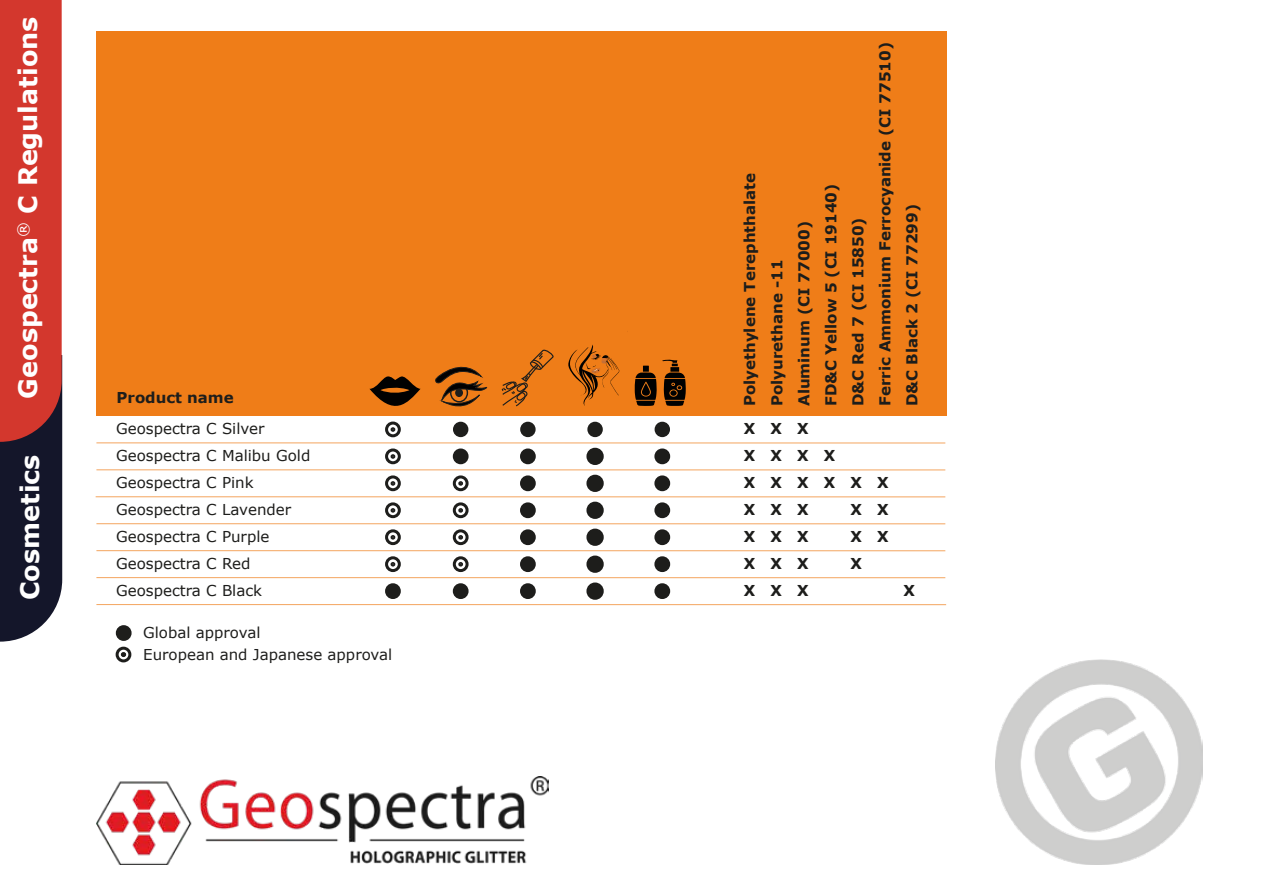
<style>
.page{position:relative;width:1263px;height:893px;background:#fff}
.page>*{position:absolute;margin:0;border:0;box-sizing:border-box;transform-origin:0 0}
.t1{font:700 25.5px "Verdana";color:#fff}
.t2{font:700 15px/27px "Verdana";color:#1d1d1b;text-align:justify}
.t3{font:15px/27px "Verdana";color:#1d1d1b}
.t4{font:15px/21.5px "Verdana";color:#1e1e1c}
.t5{font:700 15px "Verdana";color:#1e1e1c}
</style>
<div class="page">
<img style="left:995px;top:659px;width:208px;height:206px">
<svg style="left:0;top:0;width:62px;height:642px;background:#983131"></svg>
<div style="left:589px;top:477px;width:12px;height:13px;background:#1d1d1b;border-radius:50%"></div>
<div style="left:586px;top:475px;width:18px;height:17px;border:4px solid #1d1d1b;border-radius:50%"></div>
<div style="left:521px;top:477px;width:13px;height:13px;background:#1d1d1b;border-radius:50%"></div>
<div style="left:520px;top:475px;width:16px;height:16px;border:3px solid #1d1d1b;border-radius:50%"></div>
<div style="left:656px;top:477px;width:13px;height:13px;background:#1d1d1b;border-radius:50%"></div>
<div style="left:654px;top:475px;width:16px;height:16px;border:3px solid #1d1d1b;border-radius:50%"></div>
<svg style="left:387px;top:477px;width:12px;height:13px"></svg>
<div style="left:385px;top:475px;width:16px;height:16px;border:3px solid #1e1e1c;border-radius:50%"></div>
<svg style="left:391px;top:481px;width:4px;height:5px"></svg>
<div style="left:453px;top:475px;width:16px;height:16px;border:3px solid #1e1e1c;border-radius:50%"></div>
<svg style="left:458px;top:481px;width:5px;height:5px"></svg>
<div style="left:117px;top:627px;width:13px;height:12px;background:#1e1e1c;border-radius:50%"></div>
<div style="left:116px;top:625px;width:16px;height:16px;border:3px solid #1e1e1c;border-radius:50%"></div>
<div style="left:116px;top:647px;width:15px;height:15px;border:3px solid #1e1e1c;border-radius:50%"></div>
<svg style="left:121px;top:652px;width:5px;height:5px"></svg>
<div style="left:454px;top:450px;width:13px;height:13px;background:#1d1d1b;border-radius:50%"></div>
<div style="left:453px;top:448px;width:16px;height:16px;border:3px solid #1d1d1b;border-radius:50%"></div>
<div style="left:589px;top:450px;width:12px;height:13px;background:#1d1d1b;border-radius:50%"></div>
<div style="left:586px;top:448px;width:18px;height:17px;border:4px solid #1d1d1b;border-radius:50%"></div>
<div style="left:521px;top:450px;width:13px;height:13px;background:#1d1d1b;border-radius:50%"></div>
<div style="left:520px;top:448px;width:16px;height:16px;border:3px solid #1d1d1b;border-radius:50%"></div>
<div style="left:656px;top:450px;width:13px;height:13px;background:#1d1d1b;border-radius:50%"></div>
<div style="left:654px;top:448px;width:16px;height:16px;border:3px solid #1d1d1b;border-radius:50%"></div>
<svg style="left:387px;top:450px;width:12px;height:13px"></svg>
<div style="left:385px;top:448px;width:16px;height:16px;border:3px solid #1e1e1c;border-radius:50%"></div>
<svg style="left:391px;top:454px;width:4px;height:5px"></svg>
<div style="left:589px;top:504px;width:12px;height:13px;background:#1d1d1b;border-radius:50%"></div>
<div style="left:586px;top:502px;width:18px;height:17px;border:4px solid #1d1d1b;border-radius:50%"></div>
<div style="left:521px;top:504px;width:13px;height:13px;background:#1d1d1b;border-radius:50%"></div>
<div style="left:520px;top:502px;width:16px;height:16px;border:3px solid #1d1d1b;border-radius:50%"></div>
<div style="left:656px;top:504px;width:13px;height:13px;background:#1d1d1b;border-radius:50%"></div>
<div style="left:654px;top:502px;width:16px;height:16px;border:3px solid #1d1d1b;border-radius:50%"></div>
<svg style="left:387px;top:504px;width:12px;height:13px"></svg>
<div style="left:385px;top:502px;width:16px;height:16px;border:3px solid #1e1e1c;border-radius:50%"></div>
<svg style="left:391px;top:508px;width:4px;height:5px"></svg>
<div style="left:453px;top:502px;width:16px;height:16px;border:3px solid #1e1e1c;border-radius:50%"></div>
<svg style="left:458px;top:508px;width:5px;height:5px"></svg>
<div style="left:589px;top:531px;width:12px;height:13px;background:#1d1d1b;border-radius:50%"></div>
<div style="left:586px;top:529px;width:18px;height:17px;border:4px solid #1d1d1b;border-radius:50%"></div>
<div style="left:521px;top:531px;width:13px;height:13px;background:#1d1d1b;border-radius:50%"></div>
<div style="left:520px;top:529px;width:16px;height:16px;border:3px solid #1d1d1b;border-radius:50%"></div>
<div style="left:656px;top:531px;width:13px;height:13px;background:#1d1d1b;border-radius:50%"></div>
<div style="left:654px;top:529px;width:16px;height:16px;border:3px solid #1d1d1b;border-radius:50%"></div>
<svg style="left:387px;top:531px;width:12px;height:13px"></svg>
<div style="left:385px;top:529px;width:16px;height:16px;border:3px solid #1e1e1c;border-radius:50%"></div>
<svg style="left:391px;top:535px;width:4px;height:5px"></svg>
<div style="left:453px;top:529px;width:16px;height:16px;border:3px solid #1e1e1c;border-radius:50%"></div>
<svg style="left:458px;top:535px;width:5px;height:5px"></svg>
<div style="left:589px;top:558px;width:12px;height:13px;background:#1d1d1b;border-radius:50%"></div>
<div style="left:586px;top:556px;width:18px;height:17px;border:4px solid #1d1d1b;border-radius:50%"></div>
<div style="left:521px;top:558px;width:13px;height:13px;background:#1d1d1b;border-radius:50%"></div>
<div style="left:520px;top:556px;width:16px;height:16px;border:3px solid #1d1d1b;border-radius:50%"></div>
<div style="left:656px;top:558px;width:13px;height:13px;background:#1d1d1b;border-radius:50%"></div>
<div style="left:654px;top:556px;width:16px;height:16px;border:3px solid #1d1d1b;border-radius:50%"></div>
<svg style="left:387px;top:558px;width:12px;height:13px"></svg>
<div style="left:385px;top:556px;width:16px;height:16px;border:3px solid #1e1e1c;border-radius:50%"></div>
<svg style="left:391px;top:562px;width:4px;height:4px"></svg>
<div style="left:453px;top:556px;width:16px;height:16px;border:3px solid #1e1e1c;border-radius:50%"></div>
<svg style="left:458px;top:562px;width:5px;height:4px"></svg>
<div style="left:454px;top:585px;width:13px;height:12px;background:#1d1d1b;border-radius:50%"></div>
<div style="left:453px;top:583px;width:16px;height:16px;border:3px solid #1d1d1b;border-radius:50%"></div>
<div style="left:589px;top:585px;width:12px;height:12px;background:#1d1d1b;border-radius:50%"></div>
<div style="left:586px;top:582px;width:18px;height:18px;border:4px solid #1d1d1b;border-radius:50%"></div>
<div style="left:521px;top:585px;width:13px;height:12px;background:#1d1d1b;border-radius:50%"></div>
<div style="left:520px;top:583px;width:16px;height:16px;border:3px solid #1d1d1b;border-radius:50%"></div>
<div style="left:656px;top:585px;width:13px;height:12px;background:#1d1d1b;border-radius:50%"></div>
<div style="left:654px;top:583px;width:16px;height:16px;border:3px solid #1d1d1b;border-radius:50%"></div>
<img style="left:97px;top:777px;width:452px;height:88px">
<div style="left:97px;top:32px;width:850px;height:384px;background:#ef7d18"></div>
<svg style="left:369px;top:376px;width:51px;height:30px"></svg>
<svg style="left:435px;top:366px;width:53px;height:41px"></svg>
<div style="left:455px;top:389px;width:8px;height:8px;background:#1e1e1c;border-radius:50%"></div>
<svg style="left:501px;top:349px;width:53px;height:58px"></svg>
<svg style="left:568px;top:344px;width:51px;height:62px"></svg>
<svg style="left:635px;top:359px;width:51px;height:47px"></svg>
<div style="left:385px;top:422px;width:16px;height:15px;border:3px solid #1e1e1c;border-radius:50%"></div>
<svg style="left:391px;top:427px;width:4px;height:5px"></svg>
<div style="left:656px;top:423px;width:13px;height:13px;background:#1e1e1c;border-radius:50%"></div>
<div style="left:655px;top:422px;width:15px;height:15px;border:3px solid #1e1e1c;border-radius:50%"></div>
<div style="left:454px;top:423px;width:13px;height:13px;background:#1e1e1c;border-radius:50%"></div>
<div style="left:453px;top:422px;width:15px;height:15px;border:3px solid #1e1e1c;border-radius:50%"></div>
<div style="left:589px;top:423px;width:12px;height:13px;background:#1e1e1c;border-radius:50%"></div>
<div style="left:587px;top:422px;width:16px;height:15px;border:3px solid #1e1e1c;border-radius:50%"></div>
<div style="left:521px;top:423px;width:13px;height:13px;background:#1e1e1c;border-radius:50%"></div>
<div style="left:520px;top:422px;width:16px;height:15px;border:3px solid #1e1e1c;border-radius:50%"></div>
<div style="left:387px;top:585px;width:12px;height:12px;background:#1d1d1b;border-radius:50%"></div>
<div style="left:385px;top:583px;width:16px;height:16px;border:3px solid #1e1e1c;border-radius:50%"></div>
<hr style="left:96px;top:442px;width:849px;height:1px;background:#ef7d18">
<hr style="left:96px;top:469px;width:849px;height:1px;background:#ef7d18">
<hr style="left:96px;top:523px;width:849px;height:1px;background:#ef7d18">
<hr style="left:96px;top:550px;width:849px;height:1px;background:#ef7d18">
<hr style="left:96px;top:577px;width:849px;height:1px;background:#ef7d18">
<hr style="left:96px;top:604px;width:850px;height:1px;background:#ef7d18">
<hr style="left:96px;top:496px;width:849px;height:1px;background:#ef7d18">
<h1 class="t1" style="left:10px;top:399px;width:383px;rotate:-90deg">Geospectra<sup>®</sup> C Regulations</h1>
<h1 class="t1" style="left:12px;top:600px;width:147px;rotate:-90deg">Cosmetics</h1>
<p class="t5" style="left:117px;top:387px;width:119px">Product name</p>
<p class="t2" style="left:736px;top:406px;width:366px;text-align:left;rotate:-90deg">Polyethylene Terephthalate<br>Polyurethane -11<br>Aluminum (CI 77000)<br>FD&amp;C Yellow 5 (CI 19140)<br>D&amp;C Red 7 (CI 15850)<br>Ferric Ammonium Ferrocyanide (CI 77510)<br>D&amp;C Black 2 (CI 77299)</p>
<p class="t3" style="left:116px;top:415px;width:196px">Geospectra C Silver<br>Geospectra C Malibu Gold<br>Geospectra C Pink<br>Geospectra C Lavender<br>Geospectra C Purple<br>Geospectra C Red<br>Geospectra C Black</p>
<p class="t2" style="left:744px;top:415px;width:13px">X X X X X X X</p>
<p class="t2" style="left:770px;top:415px;width:13px">X X X X X X X</p>
<p class="t2" style="left:797px;top:415px;width:13px">X X X X X X X</p>
<p class="t4" style="left:143px;top:622px;width:251px">Global approval<br>European and Japanese approval</p>
<p class="t2" style="left:824px;top:442px;width:13px">X</p>
<p class="t2" style="left:824px;top:469px;width:40px">X X</p>
<p class="t2" style="left:850px;top:496px;width:13px">X</p>
<p class="t2" style="left:850px;top:523px;width:13px">X</p>
<p class="t2" style="left:850px;top:550px;width:13px">X</p>
<p class="t2" style="left:877px;top:469px;width:13px">X X X</p>
<p class="t2" style="left:904px;top:577px;width:13px">X</p>
</div>
